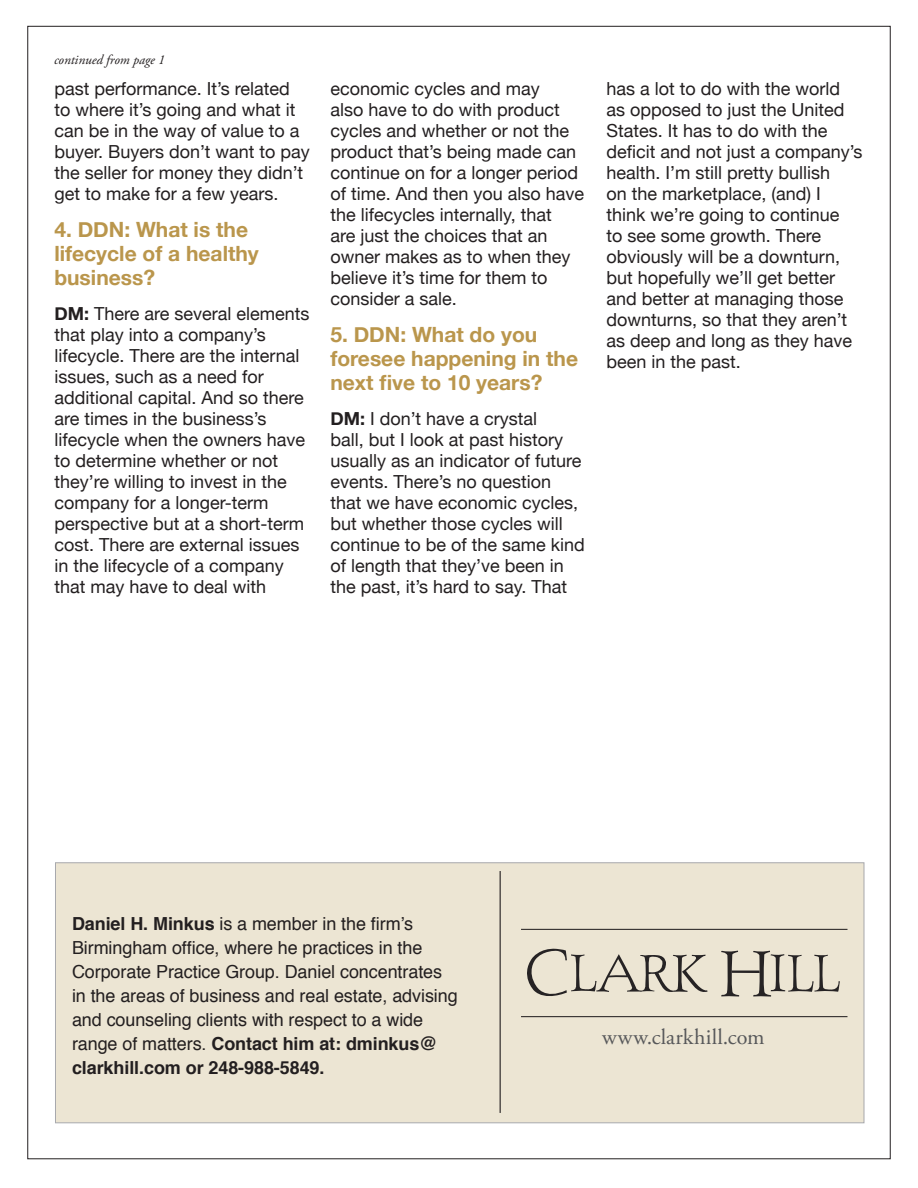
<style>
.page{position:relative;width:918px;height:1188px;background:#fff}
.page>*{position:absolute;margin:0;border:0;box-sizing:border-box;transform-origin:0 0}
.t1{font:22.05px "Adobe Garamond Pro";letter-spacing:.01em;color:#57585a}
.t2{font:700 21px/24px "Helvetica Neue";color:#ba964c}
.t3{font:18px/21px "Helvetica Neue";color:#231f20}
.t4{font:18px/24px "Helvetica";letter-spacing:-.005em;color:#231f20}
.t5{font:italic 13.5px "Adobe Garamond Pro";color:#231f20}
.s1{font-weight:700}
</style>
<div class="page">
<div style="left:55px;top:862px;width:809px;height:261px;background:#ece5d3;border:1px solid #a8a9ad"></div>
<hr style="left:500px;top:871px;width:1px;height:242px;background:#231f20">
<hr style="left:521px;top:929px;width:327px;height:1px;background:#231f20">
<hr style="left:521px;top:1016px;width:327px;height:1px;background:#231f20">
<svg style="left:527px;top:949px;width:181px;height:47px"></svg>
<svg style="left:721px;top:951px;width:119px;height:46px"></svg>
<p class="t5" style="left:54px;top:51px;width:113px">continued from page 1</p>
<p class="t3" style="left:54px;top:79px;width:257px">past performance. It’s related to where it’s going and what it can be in the way of value to a buyer. Buyers don’t want to pay the seller for money they didn’t get to make for a few years.</p>
<p class="t2" style="left:54px;top:218px;width:206px">4. DDN: What is the lifecycle of a healthy business?</p>
<p class="t3" style="left:54px;top:304px;width:257px"><span class="s1">DM:</span> There are several elements that play into a company’s lifecycle. There are the internal issues, such as a need for additional capital. And so there are times in the business’s lifecycle when the owners have to determine whether or not they’re willing to invest in the company for a longer-term perspective but at a short-term cost. There are external issues in the lifecycle of a company that may have to deal with</p>
<p class="t3" style="left:330px;top:79px;width:255px">economic cycles and may<br>also have to do with product cycles and whether or not the product that’s being made can continue on for a longer period of time. And then you also have the lifecycles internally, that<br>are just the choices that an owner makes as to when they believe it’s time for them to consider a sale.</p>
<p class="t2" style="left:330px;top:323px;width:249px">5. DDN: What do you foresee happening in the next five to 10 years?</p>
<p class="t3" style="left:330px;top:409px;width:256px"><span class="s1">DM:</span> I don’t have a crystal<br>ball, but I look at past history usually as an indicator of future events. There’s no question that we have economic cycles, but whether those cycles will continue to be of the same kind of length that they’ve been in the past, it’s hard to say. That</p>
<p class="t3" style="left:606px;top:79px;width:258px">has a lot to do with the world as opposed to just the United<br>States. It has to do with the deficit and not just a company’s health. I’m still pretty bullish<br>on the marketplace, (and) I think we’re going to continue<br>to see some growth. There obviously will be a downturn, but hopefully we’ll get better and better at managing those downturns, so that they aren’t as deep and long as they have been in the past.</p>
<p class="t4" style="left:72px;top:912px;width:387px"><span class="s1">Daniel H. Minkus</span> is a member in the firm’s Birmingham office, where he practices in the Corporate Practice Group. Daniel concentrates in the areas of business and real estate, advising and counseling clients with respect to a wide range of matters. <span class="s1">Contact him at: dminkus@ clarkhill.com or 248-988-5849.</span></p>
<p class="t1" style="left:602px;top:1024px;width:164px">www.clarkhill.com</p>
</div>
